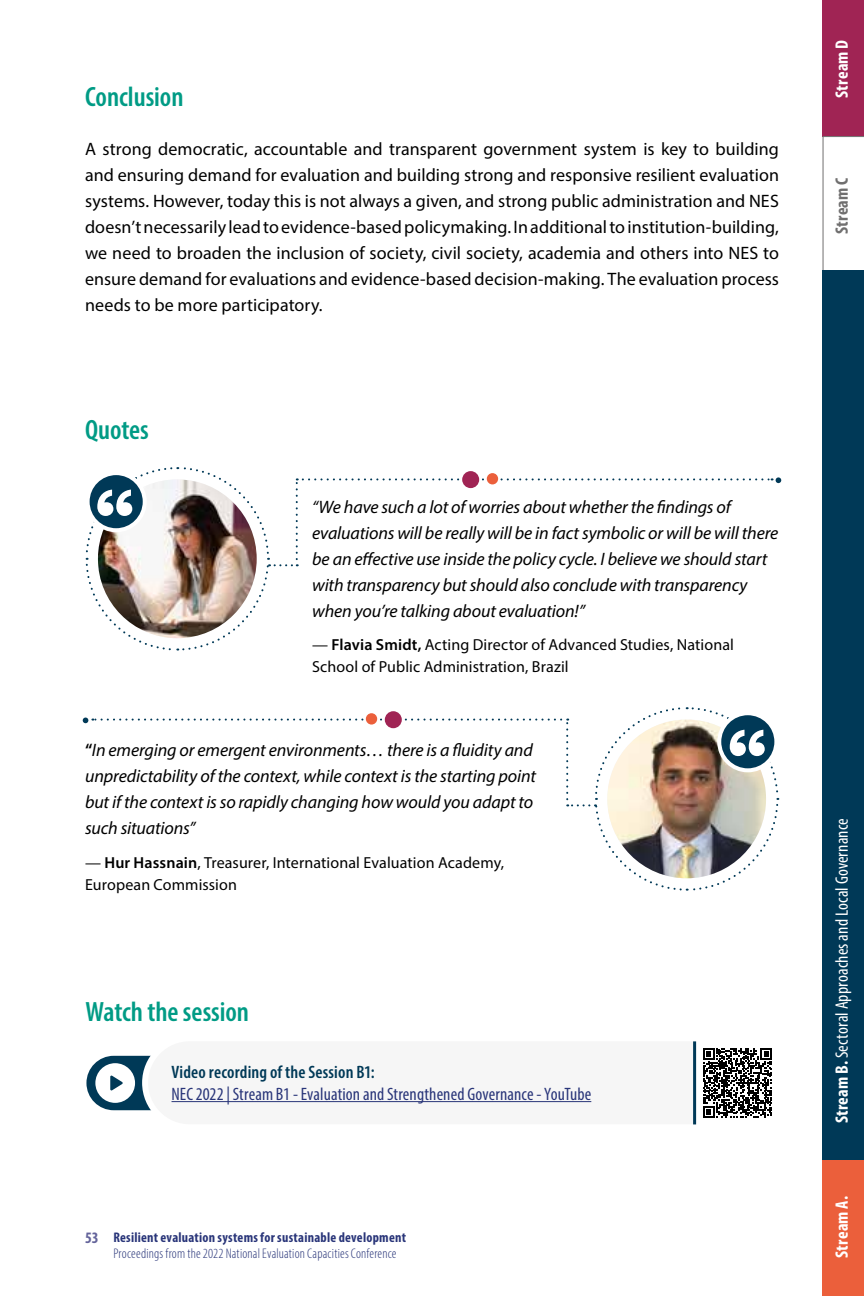
<style>
.page{position:relative;width:864px;height:1296px;background:#fff}
.page>*{position:absolute;margin:0;border:0;box-sizing:border-box;transform-origin:0 0}
.t1{font:900 90px "Circular Std";color:#fff}
.t2{font:600 condensed 28px "Myriad Pro";color:#009b85}
.t3{font:18px/26px "Myriad Pro";letter-spacing:.005em;color:#000;text-align:justify}
.t4{font:italic 18px/26px "Myriad Pro";letter-spacing:-.01em;color:#000}
.t5{font:condensed 18px "Myriad Pro";letter-spacing:.005em;color:#293579}
.t6{font:condensed 18px "Myriad Pro";letter-spacing:.01em;color:#fff}
.t7{font:600 condensed 18px "Myriad Pro";letter-spacing:.01em;color:#003957}
.t8{font:700 condensed 18px "Myriad Pro";letter-spacing:.01em;color:#fff}
.t9{font:700 condensed 18px "Myriad Pro";letter-spacing:.01em;color:#706f6f}
.t10{font:16px/22px "Myriad Pro";letter-spacing:.005em;color:#000}
.t11{font:700 condensed 16px "Myriad Pro";color:#64649b}
.t12{font:300 condensed 14px "Myriad Pro";letter-spacing:.015em;color:#293579}
.t13{font:700 condensed 14px "Myriad Pro";letter-spacing:.02em;color:#293579}
.s1{font-stretch:semi-condensed}
.s2{font-weight:600}
.s3{font-weight:600;font-style:normal}
.s4{font-weight:700}
</style>
<div class="page">
<svg style="left:85px;top:467px;width:696px;height:184px"></svg>
<div style="left:462px;top:471px;width:17px;height:17px;background:#a02454;border-radius:50%"></div>
<div style="left:487px;top:473px;width:11px;height:11px;background:#eb5f3b;border-radius:50%"></div>
<svg style="left:83px;top:707px;width:696px;height:184px"></svg>
<div style="left:385px;top:711px;width:17px;height:17px;background:#a02454;border-radius:50%"></div>
<div style="left:366px;top:713px;width:11px;height:12px;background:#eb5f3b;border-radius:50%"></div>
<div style="left:86px;top:1056px;width:670px;height:54px;background:#003957;border-radius:27px"></div>
<div style="left:139px;top:1055px;width:558px;height:70px;background:#f6f6f6"></div>
<div style="left:696px;top:1041px;width:83px;height:83px;background:#fff"></div>
<svg style="left:703px;top:1048px;width:69px;height:70px"></svg>
<hr style="left:693px;top:1041px;width:3px;height:83px;background:#003957">
<svg style="left:95px;top:1063px;width:40px;height:40px"></svg>
<hr style="left:172px;top:1101px;width:419px;height:1px;background:#293579">
<div style="left:823px;top:1160px;width:41px;height:136px;background:#eb5f3b"></div>
<div style="left:823px;top:0;width:41px;height:136px;background:#a02454"></div>
<svg style="left:823px;top:136px;width:41px;height:134px"></svg>
<div style="left:823px;top:270px;width:41px;height:890px;background:#003957"></div>
<h2 class="t2" style="left:85px;top:79px;width:100px">Conclusion</h2>
<p class="t3" style="left:85px;top:135px;width:695px">A strong democratic, accountable and transparent government system is key to building and ensuring demand for evaluation and building strong and responsive resilient evaluation systems. However, today this is not always a given, and strong public administration and NES doesn’t necessarily lead to evidence-based policymaking. In additional to institution‑building, we need to broaden the inclusion of society, civil society, academia and others into NES to ensure demand for evaluations and evidence-based decision-making. The evaluation process needs to be more participatory.</p>
<h2 class="t2" style="left:85px;top:412px;width:65px">Quotes</h2>
<h1 class="t1" style="left:95px;top:462px;width:42px">“</h1>
<p class="t4" style="left:312px;top:493px;width:468px"><span class="s1">“</span>We have such a lot of worries about whether the findings of evaluations will be really will be in fact symbolic or will be will there be an effective use inside the policy cycle. I believe we should start with transparency but should also conclude with transparency when you’re talking about evaluation!<span class="s1">”</span></p>
<p class="t10" style="left:312px;top:633px;width:423px">— <span class="s2">Flavia Smidt,</span> Acting Director of Advanced Studies, National<br>School of Public Administration, Brazil</p>
<p class="t4" style="left:85px;top:737px;width:453px"><span class="s3">“</span>In emerging or emergent environments… there is a fluidity and unpredictability of the context, while context is the starting point but if the context is so rapidly changing how would you adapt to such situations<span class="s1">”</span></p>
<p class="t10" style="left:85px;top:851px;width:420px">— <span class="s2">Hur Hassnain</span>, Treasurer, International Evaluation Academy,<br>European Commission</p>
<h2 class="t2" style="left:85px;top:995px;width:165px">Watch the session</h2>
<p class="t7" style="left:172px;top:1061px;width:205px">Video recording of the Session B1:</p>
<p class="t5" style="left:172px;top:1083px;width:421px">NEC 2022 | Stream B1 - Evaluation and Strengthened Governance - YouTube</p>
<p class="t11" style="left:85px;top:1228px;width:15px">53</p>
<p class="t13" style="left:113px;top:1228px;width:294px">Resilient evaluation systems for sustainable development</p>
<p class="t12" style="left:113px;top:1245px;width:285px">Proceedings from the 2022 National Evaluation Capacities Conference</p>
<h1 class="t1" style="left:727px;top:703px;width:42px">“</h1>
<p class="t8" style="left:831px;top:98px;width:59px;rotate:-90deg">Stream D</p>
<p class="t9" style="left:831px;top:234px;width:58px;rotate:-90deg">Stream C</p>
<p class="t6" style="left:831px;top:1123px;width:306px;rotate:-90deg"><span class="s4">Stream B.</span> Sectoral Approaches and Local Governance</p>
<p class="t8" style="left:831px;top:1258px;width:63px;rotate:-90deg">Stream A.</p>
</div>
